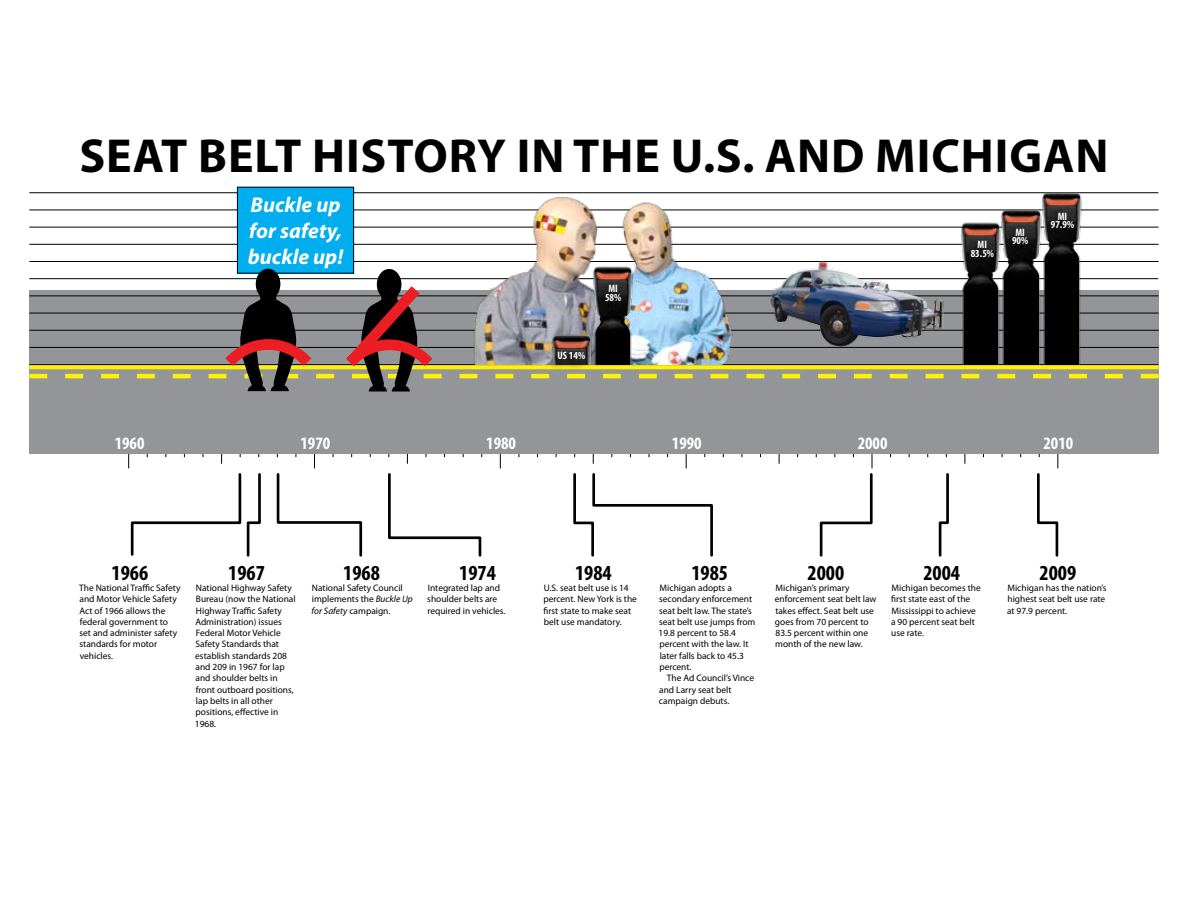
<style>
.page{position:relative;width:1188px;height:918px;background:#fff}
.page>*{position:absolute;margin:0;border:0;box-sizing:border-box;transform-origin:0 0}
.t1{font:700 48px "Myriad Pro";letter-spacing:.02em;color:#000}
.t2{font:700 condensed 21.45px "Myriad Pro";color:#000}
.t3{font:italic 700 21.45px/25.8px "Myriad Pro";color:#fff}
.t4{font:700 condensed 17.55px "Myriad Pro";color:#fff}
.t5{font:700 condensed 10.8px/8.6px "Myriad Pro";color:#fff;text-align:center}
.t6{font:9.45px/11.2px "Myriad Pro";color:#000}
.s1{font-style:italic}
</style>
<div class="page">
<hr style="left:128px;top:437px;width:1px;height:31px;background:#000">
<hr style="left:314px;top:437px;width:1px;height:31px;background:#000">
<hr style="left:500px;top:437px;width:1px;height:31px;background:#000">
<hr style="left:686px;top:437px;width:1px;height:31px;background:#000">
<hr style="left:872px;top:437px;width:1px;height:31px;background:#000">
<hr style="left:1057px;top:437px;width:1px;height:31px;background:#000">
<div style="left:29px;top:290px;width:1130px;height:164px;background:#939598"></div>
<svg style="left:130px;top:473px;width:131px;height:84px"></svg>
<svg style="left:276px;top:473px;width:87px;height:84px"></svg>
<svg style="left:388px;top:473px;width:94px;height:84px"></svg>
<svg style="left:573px;top:473px;width:140px;height:84px"></svg>
<svg style="left:819px;top:473px;width:54px;height:84px"></svg>
<svg style="left:938px;top:473px;width:11px;height:84px"></svg>
<svg style="left:1037px;top:473px;width:22px;height:84px"></svg>
<hr style="left:29px;top:261px;width:1130px;height:1px;background:#000">
<hr style="left:29px;top:244px;width:1130px;height:1px;background:#000">
<hr style="left:29px;top:227px;width:1130px;height:1px;background:#000">
<hr style="left:29px;top:210px;width:1130px;height:1px;background:#000">
<hr style="left:29px;top:192px;width:1129px;height:1px;background:#000">
<img style="left:447px;top:197px;width:299px;height:72px">
<div style="left:237px;top:187px;width:117px;height:86px;background:#00aeef"></div>
<div style="left:237px;top:187px;width:117px;height:86px;border:1px solid #000"></div>
<svg style="left:29px;top:269px;width:1130px;height:123px"></svg>
<img style="left:590px;top:263px;width:48px;height:101px">
<img style="left:958px;top:222px;width:41px;height:142px">
<img style="left:999px;top:209px;width:40px;height:155px">
<img style="left:1039px;top:192px;width:49px;height:172px">
<img style="left:549px;top:332px;width:48px;height:33px">
<div style="left:594px;top:282px;width:31px;height:32px;background:#000;opacity:.75"></div>
<div style="left:546px;top:349px;width:42px;height:23px;background:#000;opacity:.75"></div>
<div style="left:959px;top:238px;width:39px;height:32px;background:#000;opacity:.75"></div>
<div style="left:1001px;top:226px;width:31px;height:31px;background:#000;opacity:.75"></div>
<div style="left:1039px;top:210px;width:39px;height:31px;background:#000;opacity:.75"></div>
<img style="left:770px;top:261px;width:174px;height:86px">
<h1 class="t1" style="left:79px;top:125px;width:1031px">SEAT BELT HISTORY IN THE U.S. AND MICHIGAN</h1>
<h2 class="t3" style="left:248px;top:192px;width:97px">Buckle up for safety, buckle up!</h2>
<p class="t5" style="left:558px;top:351px;width:29px">US 14%</p>
<p class="t5" style="left:605px;top:284px;width:18px">MI<br>58%</p>
<p class="t5" style="left:971px;top:240px;width:25px">MI<br>83.5%</p>
<p class="t5" style="left:1012px;top:228px;width:18px">MI<br>90%</p>
<p class="t5" style="left:1051px;top:212px;width:25px">MI<br>97.9%</p>
<h3 class="t4" style="left:115px;top:432px;width:31px">1960</h3>
<h3 class="t4" style="left:300px;top:432px;width:31px">1970</h3>
<h3 class="t4" style="left:486px;top:432px;width:31px">1980</h3>
<h3 class="t4" style="left:672px;top:432px;width:31px">1990</h3>
<h3 class="t4" style="left:858px;top:432px;width:31px">2000</h3>
<h3 class="t4" style="left:1043px;top:432px;width:31px">2010</h3>
<h2 class="t2" style="left:112px;top:559px;width:38px">1966</h2>
<p class="t6" style="left:79px;top:582px;width:103px">The National Traffic Safety and Motor Vehicle Safety<br>Act of 1966 allows the federal government to set and administer safety standards for motor vehicles.</p>
<h2 class="t2" style="left:228px;top:559px;width:38px">1967</h2>
<p class="t6" style="left:195px;top:582px;width:102px">National Highway Safety<br>Bureau (now the National<br>Highway Traffic Safety<br>Administration) issues<br>Federal Motor Vehicle<br>Safety Standards that establish standards 208 and 209 in 1967 for lap and shoulder belts in front outboard positions, lap belts in all other positions, effective in<br>1968.</p>
<h2 class="t2" style="left:343px;top:559px;width:38px">1968</h2>
<p class="t6" style="left:312px;top:582px;width:103px">National Safety Council implements the <span class="s1">Buckle Up for Safety</span> campaign.</p>
<h2 class="t2" style="left:459px;top:559px;width:38px">1974</h2>
<p class="t6" style="left:427px;top:582px;width:80px">Integrated lap and shoulder belts are required in vehicles.</p>
<h2 class="t2" style="left:575px;top:559px;width:38px">1984</h2>
<p class="t6" style="left:543px;top:582px;width:95px">U.S. seat belt use is 14 percent. New York is the first state to make seat belt use mandatory.</p>
<h2 class="t2" style="left:691px;top:559px;width:38px">1985</h2>
<p class="t6" style="left:659px;top:582px;width:98px">Michigan adopts a secondary enforcement seat belt law. The state’s seat belt use jumps from<br>19.8 percent to 58.4 percent with the law. It later falls back to 45.3 percent.</p>
<p class="t6" style="left:659px;top:672px;width:97px;text-indent:8px">The Ad Council’s Vince and Larry seat belt campaign debuts.</p>
<h2 class="t2" style="left:808px;top:559px;width:38px">2000</h2>
<p class="t6" style="left:775px;top:582px;width:103px">Michigan’s primary enforcement seat belt law takes effect. Seat belt use goes from 70 percent to<br>83.5 percent within one month of the new law.</p>
<h2 class="t2" style="left:923px;top:559px;width:38px">2004</h2>
<p class="t6" style="left:891px;top:582px;width:91px">Michigan becomes the first state east of the<br>Mississippi to achieve a 90 percent seat belt use rate.</p>
<h2 class="t2" style="left:1040px;top:559px;width:38px">2009</h2>
<p class="t6" style="left:1007px;top:582px;width:101px">Michigan has the nation’s highest seat belt use rate at 97.9 percent.</p>
</div>
